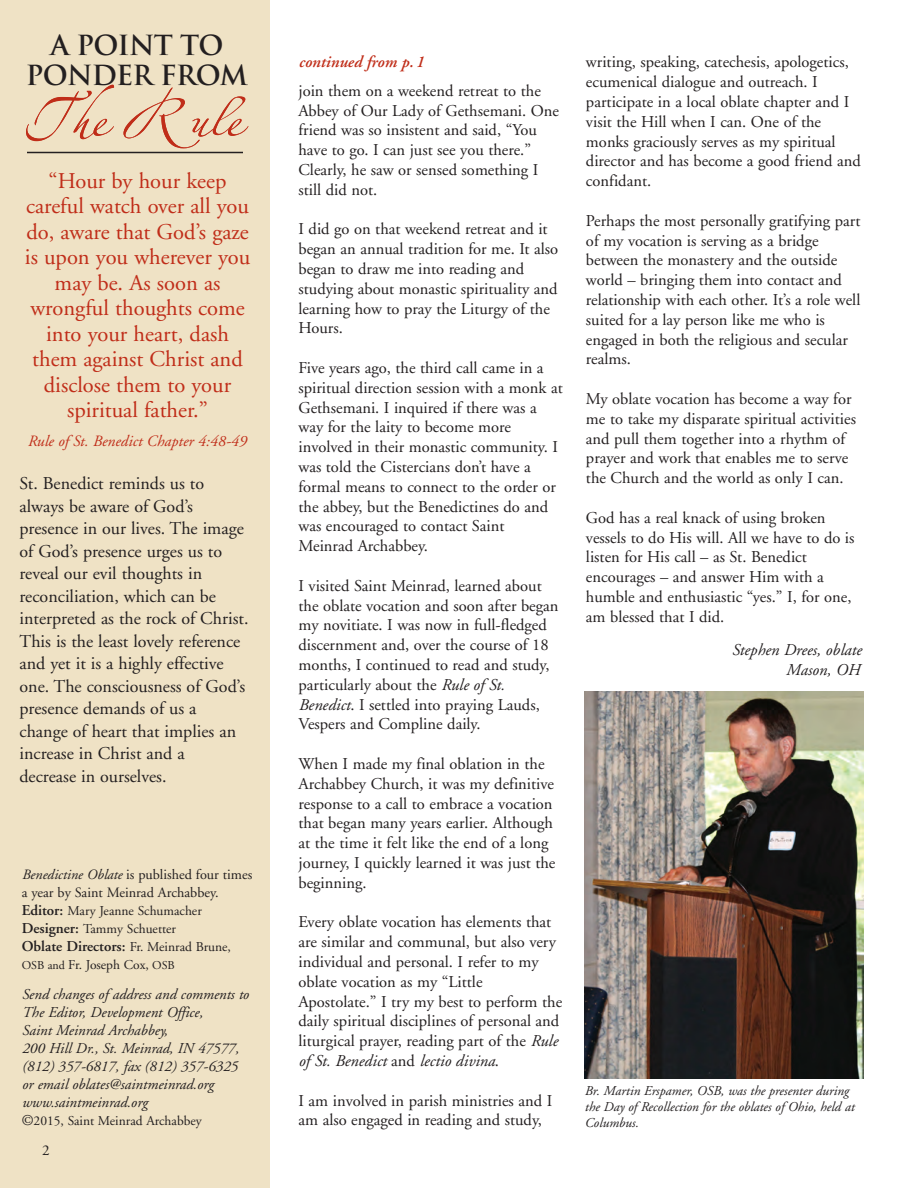
<style>
.page{position:relative;width:918px;height:1188px;background:#fff}
.page>*{position:absolute;margin:0;border:0;box-sizing:border-box;transform-origin:0 0}
.t1{font:73.05px "Linotype Zapfino Three";color:#c02d19}
.t2{font:700 27px/30px "Trajan Pro";letter-spacing:-.03em;color:#231f20;text-align:center}
.t3{font:22.5px/25.5px "Adobe Garamond";color:#c02d19;text-align:center}
.t4{font:18px/22.5px "Adobe Garamond";color:#231f20}
.t5{font:16.5px/19.8px "Adobe Garamond";color:#231f20}
.t6{font:italic 16.5px/19.8px "Adobe Garamond";color:#231f20;text-align:right}
.t7{font:italic 600 16.5px "Adobe Garamond";color:#c02d19}
.t8{font:italic 15.75px "Adobe Garamond";color:#c02d19}
.t9{font:italic 15px/18px "Adobe Garamond";color:#231f20}
.t10{font:600 15px "Adobe Garamond";color:#231f20}
.t11{font:15px "Adobe Garamond";color:#231f20}
.t12{font:14.25px/18px "Adobe Garamond";color:#231f20}
.t13{font:13.5px/18px "Adobe Garamond";color:#231f20}
.t14{font:italic 13.5px/16.2px "Adobe Garamond";color:#231f20}
.s1{font-style:italic}
.s2{font-weight:600;font-size:15px}
.s3{font-weight:400;font-size:13.5px}
.s4{font-size:12px}
.s5{font-size:15px}
</style>
<div class="page">
<div style="left:0;top:0;width:270px;height:1188px;background:#efe2c5"></div>
<hr style="left:27px;top:152px;width:216px;height:1px;background:#231f20">
<img style="left:585px;top:692px;width:279px;height:387px">
<h2 class="t2" style="left:26px;top:30px;width:224px">A POINT TO<br>PONDER FROM</h2>
<h1 class="t1" style="left:23px;top:66px;width:220px">TheRule</h1>
<h3 class="t3" style="left:25px;top:170px;width:227px">“Hour by hour keep careful watch over all you do, aware that God’s gaze is upon you wherever you may be. As soon as wrongful thoughts come into your heart, dash them against Christ and disclose them to your spiritual father.”</h3>
<p class="t8" style="left:27px;top:435px;width:220px">Rule of St. Benedict Chapter 4:48-49</p>
<p class="t4" style="left:20px;top:474px;width:231px">St. Benedict reminds us to always be aware of God’s presence in our lives. The image of God’s presence urges us to reveal our evil thoughts in reconciliation, which can be interpreted as the rock of Christ.<br>This is the least lovely reference and yet it is a highly effective one. The consciousness of God’s presence demands of us a change of heart that implies an increase in Christ and a<br>decrease in ourselves.</p>
<p class="t12" style="left:22px;top:867px;width:232px"><span class="s1">Ben edictine Oblate</span> is published four times a year by Saint Meinrad Archabbey.</p>
<p class="t13" style="left:22px;top:903px;width:182px"><span class="s2">Editor:</span> Mary Jeanne Schumacher<br><span class="s2">Designer:</span> Tammy Schuetter</p>
<p class="t10" style="left:22px;top:940px;width:211px">Oblate Directors: <span class="s3">Fr. Meinrad Brune,</span></p>
<p class="t13" style="left:22px;top:957px;width:155px"><span class="s4">OSB and</span> Fr. Joseph Cox, <span class="s4">OSB</span></p>
<p class="t9" style="left:22px;top:987px;width:228px">Send changes of address and comments to<br>The Editor, Development Office,<br>Saint Meinrad Archabbey,<br>200 Hill Dr., St. Meinrad, IN 47577, (812) 357-6817, fax (812) 357-6325 or email oblates@saintmeinrad.org www.saintmeinrad.org</p>
<p class="t13" style="left:22px;top:1113px;width:182px"><span class="s5">©</span>2015, Saint Meinrad Archabbey</p>
<p class="t11" style="left:42px;top:1145px;width:9px">2</p>
<p class="t7" style="left:298px;top:55px;width:127px">continued from p.1</p>
<p class="t5" style="left:298px;top:82px;width:262px">join them on a weekend retreat to the<br>Abbey of Our Lady of Gethsemani. One friend was so insistent and said, “You have to go. I can just see you there.”<br>Clearly, he saw or sensed something I still did not.</p>
<p class="t5" style="left:298px;top:221px;width:261px">I did go on that weekend retreat and it began an annual tradition for me. It also began to draw me into reading and studying about monastic spirituality and learning how to pray the Liturgy of the<br>Hours.</p>
<p class="t5" style="left:298px;top:359px;width:266px">Five years ago, the third call came in a spiritual direction session with a monk at Gethsemani. I inquired if there was a way for the laity to become more involved in their monastic community. I was told the Cistercians don’t have a formal means to connect to the order or the abbey, but the Benedictines do and was encouraged to contact Saint Meinrad Archabbey.</p>
<p class="t5" style="left:298px;top:577px;width:261px">I visited Saint Meinrad, learned about the oblate vocation and soon after began my novitiate. I was now in full-fledged discernment and, over the course of 18 months, I continued to read and study, particularly about the <span class="s1">Rule of St.<br>Benedict</span>. I settled into praying Lauds, Vespers and Compline daily.</p>
<p class="t5" style="left:298px;top:755px;width:259px">When I made my final oblation in the Archabbey Church, it was my definitive response to a call to embrace a vocation that began many years earlier. Although at the time it felt like the end of a long journey, I quickly learned it was just the beginning.</p>
<p class="t5" style="left:298px;top:914px;width:265px">Every oblate vocation has elements that are similar and communal, but also very individual and personal. I refer to my oblate vocation as my “Little Apostolate.” I try my best to perform the daily spiritual disciplines of personal and liturgical prayer, reading part of the <span class="s1">Rule of St. Benedict</span> and <span class="s1">lectio divina</span>.</p>
<p class="t5" style="left:298px;top:1092px;width:255px">I am involved in parish ministries and I am also engaged in reading and study,</p>
<p class="t5" style="left:586px;top:54px;width:276px">writing, speaking, catechesis, apologetics, ecumenical dialogue and outreach. I participate in a local oblate chapter and I visit the Hill when I can. One of the monks graciously serves as my spiritual director and has become a good friend and confidant.</p>
<p class="t5" style="left:586px;top:212px;width:276px">Perhaps the most personally gratifying part of my vocation is serving as a bridge between the monastery and the outside world – bringing them into contact and relationship with each other. It’s a role well suited for a lay person like me who is engaged in both the religious and secular realms.</p>
<p class="t5" style="left:586px;top:390px;width:272px">My oblate vocation has become a way for me to take my disparate spiritual activities and pull them together into a rhythm of prayer and work that enables me to serve the Church and the world as only I can.</p>
<p class="t5" style="left:586px;top:509px;width:270px">God has a real knack of using broken vessels to do His will. All we have to do is listen for His call – as St. Benedict encourages – and answer Him with a humble and enthusiastic “yes.” I, for one, am blessed that I did.</p>
<p class="t6" style="left:732px;top:641px;width:131px">Stephen Drees, oblate<br>Mason, OH</p>
<p class="t14" style="left:585px;top:1084px;width:271px">Br. Martin Erspamer, OSB, was the presenter during the Day of Recollection for the oblates of Ohio, held at<br>Columbus.</p>
</div>
